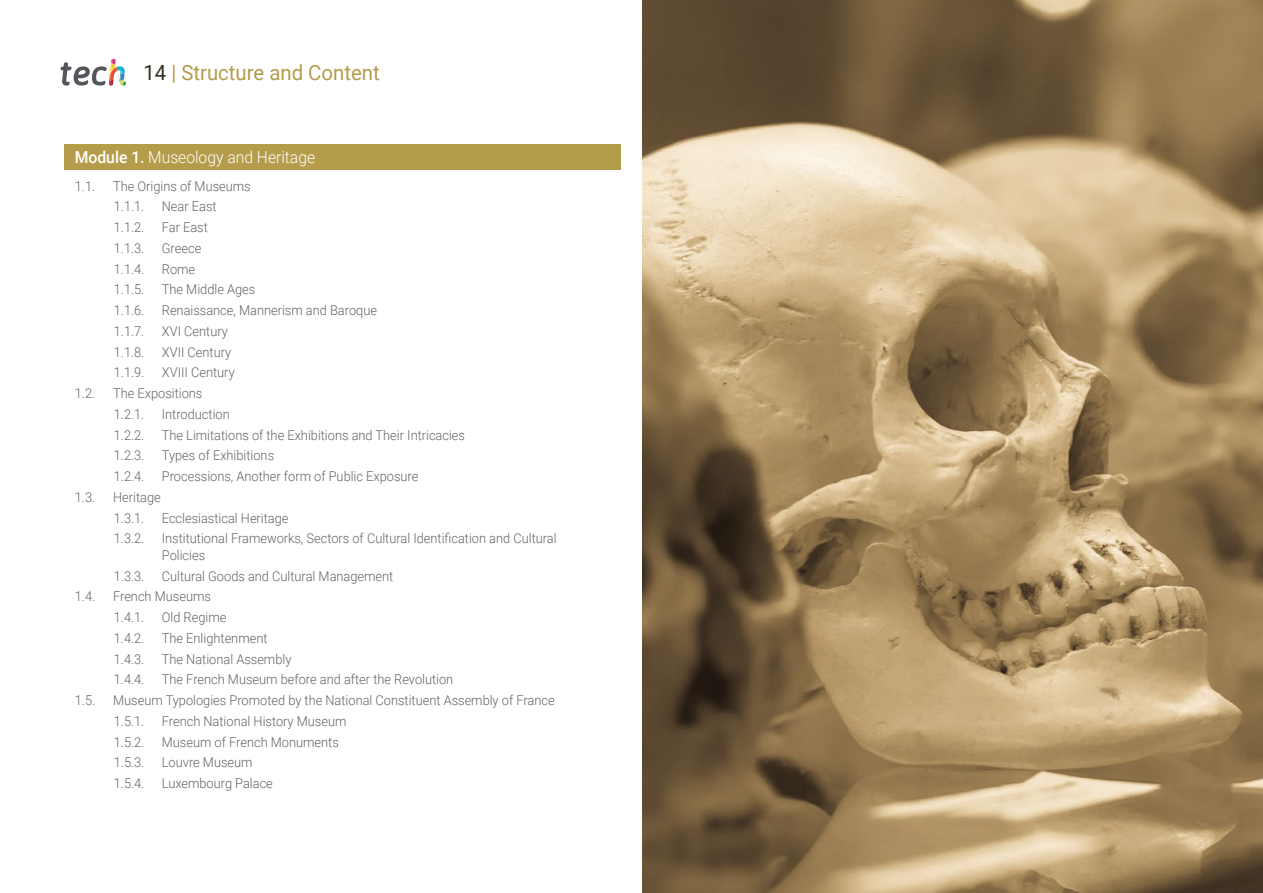
<style>
.page{position:relative;width:1263px;height:893px;background:#fff}
.page>*{position:absolute;margin:0;border:0;box-sizing:border-box;transform-origin:0 0}
.t1{font:21px "Roboto";color:#b49c4b}
.t2{font:300 16.5px "Roboto";color:#fff;scale:.95 1}
.t3{font:300 13.5px/20.7px "Roboto";color:#61646a;scale:.95 1}
.s1{color:#312e20}
.s2{font-weight:500}
</style>
<div class="page">
<div style="left:64px;top:145px;width:557px;height:25px;background:#b49c4b"></div>
<svg style="left:61px;top:59px;width:65px;height:27px"></svg>
<img style="left:642px;top:0;width:621px;height:893px">
<h1 class="t1" style="left:144px;top:57px;width:238px"><span class="s1">14</span> | Structure and Content</h1>
<p class="t2" style="left:75px;top:146px;width:254px"><span class="s2">Module 1.</span> Museology and Heritage</p>
<p class="t3" style="left:75px;top:175px;width:23px">1.1.</p>
<p class="t3" style="left:113px;top:175px;width:146px">The Origins of Museums<br>1.1.1.</p>
<p class="t3" style="left:162px;top:196px;width:59px">Near East</p>
<p class="t3" style="left:114px;top:216px;width:34px">1.1.2.</p>
<p class="t3" style="left:162px;top:216px;width:50px">Far East</p>
<p class="t3" style="left:114px;top:237px;width:34px">1.1.3.</p>
<p class="t3" style="left:162px;top:237px;width:43px">Greece</p>
<p class="t3" style="left:114px;top:258px;width:34px">1.1.4.</p>
<p class="t3" style="left:162px;top:258px;width:37px">Rome</p>
<p class="t3" style="left:114px;top:279px;width:34px">1.1.5.</p>
<p class="t3" style="left:162px;top:279px;width:100px">The Middle Ages</p>
<p class="t3" style="left:114px;top:299px;width:34px">1.1.6.</p>
<p class="t3" style="left:162px;top:299px;width:228px">Renaissance, Mannerism and Baroque</p>
<p class="t3" style="left:114px;top:320px;width:34px">1.1.7.</p>
<p class="t3" style="left:162px;top:320px;width:71px">XVI Century</p>
<p class="t3" style="left:114px;top:341px;width:34px">1.1.8.</p>
<p class="t3" style="left:162px;top:341px;width:75px">XVII Century</p>
<p class="t3" style="left:114px;top:362px;width:34px">1.1.9.</p>
<p class="t3" style="left:162px;top:362px;width:78px">XVIII Century</p>
<p class="t3" style="left:75px;top:382px;width:23px">1.2.</p>
<p class="t3" style="left:113px;top:382px;width:96px">The Expositions<br>1.2.1.</p>
<p class="t3" style="left:162px;top:403px;width:73px">Introduction</p>
<p class="t3" style="left:114px;top:424px;width:34px">1.2.2.</p>
<p class="t3" style="left:162px;top:424px;width:321px">The Limitations of the Exhibitions and Their Intricacies</p>
<p class="t3" style="left:114px;top:445px;width:34px">1.2.3.</p>
<p class="t3" style="left:162px;top:445px;width:120px">Types of Exhibitions</p>
<p class="t3" style="left:114px;top:465px;width:34px">1.2.4.</p>
<p class="t3" style="left:162px;top:465px;width:272px">Processions, Another form of Public Exposure</p>
<p class="t3" style="left:75px;top:486px;width:23px">1.3.</p>
<p class="t3" style="left:113px;top:486px;width:52px">Heritage<br>1.3.1.</p>
<p class="t3" style="left:162px;top:507px;width:135px">Ecclesiastical Heritage</p>
<p class="t3" style="left:114px;top:528px;width:34px">1.3.2.</p>
<p class="t3" style="left:162px;top:530px;width:417px;line-height:16.5px">Institutional Frameworks, Sectors of Cultural Identification and Cultural<br>Policies</p>
<p class="t3" style="left:114px;top:565px;width:34px">1.3.3.</p>
<p class="t3" style="left:162px;top:565px;width:245px">Cultural Goods and Cultural Management</p>
<p class="t3" style="left:75px;top:586px;width:23px">1.4.</p>
<p class="t3" style="left:113px;top:586px;width:104px">French Museums<br>1.4.1.</p>
<p class="t3" style="left:162px;top:606px;width:69px">Old Regime</p>
<p class="t3" style="left:114px;top:627px;width:34px">1.4.2.</p>
<p class="t3" style="left:162px;top:627px;width:113px">The Enlightenment</p>
<p class="t3" style="left:114px;top:648px;width:34px">1.4.3.</p>
<p class="t3" style="left:162px;top:648px;width:138px">The National Assembly</p>
<p class="t3" style="left:114px;top:669px;width:34px">1.4.4.</p>
<p class="t3" style="left:162px;top:669px;width:308px">The French Museum before and after the Revolution</p>
<p class="t3" style="left:75px;top:689px;width:23px">1.5.</p>
<p class="t3" style="left:113px;top:689px;width:466px">Museum Typologies Promoted by the National Constituent Assembly of France<br>1.5.1.</p>
<p class="t3" style="left:162px;top:710px;width:196px">French National History Museum</p>
<p class="t3" style="left:114px;top:731px;width:34px">1.5.2.</p>
<p class="t3" style="left:162px;top:731px;width:188px">Museum of French Monuments</p>
<p class="t3" style="left:114px;top:752px;width:34px">1.5.3.</p>
<p class="t3" style="left:162px;top:752px;width:97px">Louvre Museum</p>
<p class="t3" style="left:114px;top:772px;width:34px">1.5.4.</p>
<p class="t3" style="left:162px;top:772px;width:118px">Luxembourg Palace</p>
</div>
